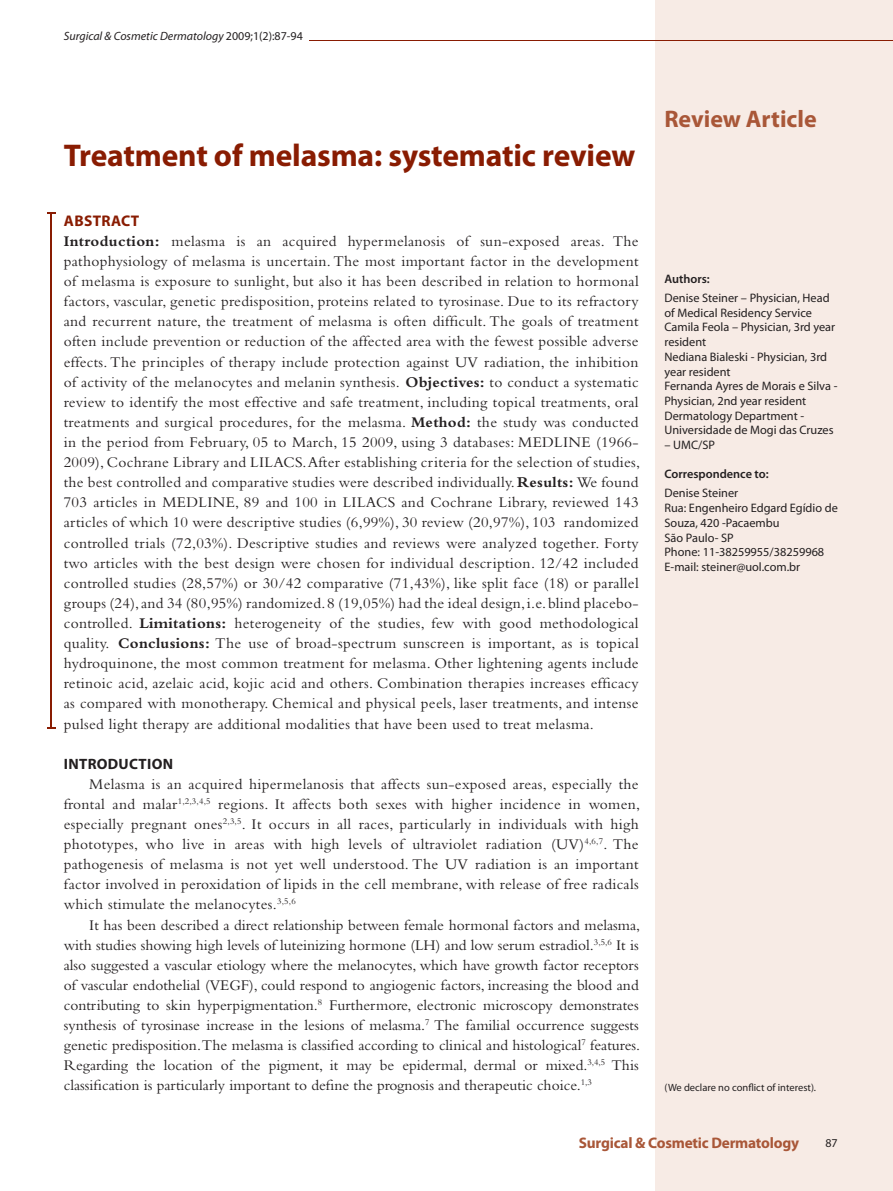
<style>
.page{position:relative;width:893px;height:1191px;background:#fff}
.page>*{position:absolute;margin:0;border:0;box-sizing:border-box;transform-origin:0 0}
.t1{font:700 31.5px "Myriad Pro";letter-spacing:-.005em;color:#891c02}
.t2{font:700 24px "Myriad Pro";color:#a95738}
.t3{font:15.45px/20.1px "Bembo";letter-spacing:.02em;color:#231f20;text-align:justify}
.t4{font:700 15.45px "Myriad Pro";letter-spacing:.02em;color:#891c02}
.t5{font:700 15.3px "Myriad Pro";letter-spacing:-.015em;color:#a95738}
.t6{font:700 15px "Myriad Pro";letter-spacing:.02em;color:#231f20}
.t7{font:12.3px/14.7px "Myriad Pro";color:#231f20}
.t8{font:600 12.3px "Myriad Pro";color:#231f20}
.t9{font:italic 12px "Myriad Pro";color:#231f20}
.t10{font:12px "Myriad Pro";color:#231f20}
.t11{font:10.5px "Myriad Pro";color:#231f20}
.s1{font-style:normal}
.s2{font-weight:700}
</style>
<div class="page">
<div style="left:656px;top:0;width:237px;height:1191px;background:#f7ebe5"></div>
<hr style="left:309px;top:40px;width:584px;height:1px;background:#891c02">
<hr style="left:50px;top:213px;width:2px;height:514px;background:#891c02">
<svg style="left:47px;top:212px;width:8px;height:2px"></svg>
<p class="t9" style="left:64px;top:28px;width:241px">Surgical &amp; Cosmetic Dermatology <span class="s1">2009;1(2):87-94</span></p>
<h1 class="t1" style="left:64px;top:134px;width:573px">treatment of melasma: systematic review</h1>
<p class="t4" style="left:64px;top:210px;width:77px">aBStRaCt</p>
<p class="t3" style="left:64px;top:231px;width:578px"><span class="s2">Introduction:</span> melasma is an acquired hypermelanosis of sun-exposed areas. The pathophysiology of melasma is uncertain. The most important factor in the development of melasma is exposure to sunlight, but also it has been described in relation to hormonal factors, vascular, genetic predisposition, proteins related to tyrosinase. Due to its refractory and recurrent nature, the treatment of melasma is often difficult. The goals of treatment often include prevention or reduction of the affected area with the fewest possible adverse effects. The principles of therapy include protection against UV radiation, the inhibition of activity of the melanocytes and melanin synthesis. <span class="s2">Objectives:</span> to conduct a systematic review to identify the most effective and safe treatment, including topical treatments, oral treatments and surgical procedures, for the melasma. <span class="s2">Method:</span> the study was conducted in the period from February, 05 to March, 15 2009, using 3 databases: MEDLINE (1966- 2009), Cochrane Library and LILACS. After establishing criteria for the selection of studies, the best controlled and comparative studies were described individually. <span class="s2">Results:</span> We found 703 articles in MEDLINE, 89 and 100 in LILACS and Cochrane Library, reviewed 143 articles of which 10 were descriptive studies (6,99%), 30 review (20,97%), 103 randomized controlled trials (72,03%). Descriptive studies and reviews were analyzed together. Forty two articles with the best design were chosen for individual description. 12/42 included controlled studies (28,57%) or 30/42 comparative (71,43%), like split face (18) or parallel groups (24), and 34 (80,95%) randomized. 8 (19,05%) had the ideal design, i.e. blind placebo&shy;controlled. <span class="s2">Limitations:</span> heterogeneity of the studies, few with good methodological quality. <span class="s2">Conclusions:</span> The use of broad-spectrum sunscreen is important, as is topical hydroquinone, the most common treatment for melasma. Other lightening agents include retinoic acid, azelaic acid, kojic acid and others. Combination therapies increases efficacy as compared with monotherapy. Chemical and physical peels, laser treatments, and intense pulsed light therapy are additional modalities that have been used to treat melasma.</p>
<p class="t6" style="left:64px;top:754px;width:111px">INtRoDuCtIoN</p>
<p class="t3" style="left:64px;top:773px;width:578px;text-indent:26px">Melasma is an acquired hipermelanosis that affects sun-exposed areas, especially the frontal and malar<sup>1,2,3,4,5</sup> regions. It affects both sexes with higher incidence in women, especially pregnant ones<sup>2,3,5</sup>. It occurs in all races, particularly in individuals with high phototypes, who live in areas with high levels of ultraviolet radiation (UV)<sup>4,6,7</sup>. The pathogenesis of melasma is not yet well understood. The UV radiation is an important factor involved in peroxidation of lipids in the cell membrane, with release of free radicals which stimulate the melanocytes.<sup>3,5,6</sup></p>
<p class="t3" style="left:64px;top:914px;width:578px;text-indent:26px">It has been described a direct relationship between female hormonal factors and melasma, with studies showing high levels of luteinizing hormone (LH) and low serum estradiol.<sup>3,5,6</sup> It is also suggested a vascular etiology where the melanocytes, which have growth factor receptors of vascular endothelial (VEGF), could respond to angiogenic factors, increasing the blood and contributing to skin hyperpigmentation.<sup>8</sup> Furthermore, electronic microscopy demonstrates synthesis of tyrosinase increase in the lesions of melasma.<sup>7</sup> The familial occurrence suggests genetic predisposition. The melasma is classified according to clinical and histological<sup>7</sup> features.<br>Regarding the location of the pigment, it may be epidermal, dermal or mixed.<sup>3,4,5</sup> This classification is particularly important to define the prognosis and therapeutic choice.<sup>1,3</sup></p>
<h2 class="t2" style="left:664px;top:103px;width:154px">Review article</h2>
<p class="t8" style="left:664px;top:271px;width:47px">Authors:</p>
<p class="t7" style="left:664px;top:290px;width:174px">Denise Steiner – Physician, Head of Medical Residency Service<br>Camila Feola – Physician, 3rd year resident<br>Nediana Bialeski - Physician, 3rd year resident<br>Fernanda Ayres de Morais e Silva -<br>Physician, 2nd year resident<br>Dermatology Department -<br>Universidade de Mogi das Cruzes</p>
<p class="t7" style="left:664px;top:437px;width:52px">– UMC/SP</p>
<p class="t8" style="left:664px;top:466px;width:106px">Correspondence to:</p>
<p class="t7" style="left:664px;top:486px;width:175px">Denise Steiner<br>Rua: Engenheiro Edgard Egídio de<br>Souza, 420 -Pacaembu<br>São Paulo- SP<br>Phone: 11-38259955/38259968<br>E-mail: steiner@uol.com.br</p>
<p class="t11" style="left:664px;top:1080px;width:153px">(We declare no conflict of interest).</p>
<p class="t5" style="left:579px;top:1132px;width:222px">Surgical &amp; Cosmetic Dermatology</p>
<p class="t10" style="left:825px;top:1135px;width:14px">87</p>
</div>
